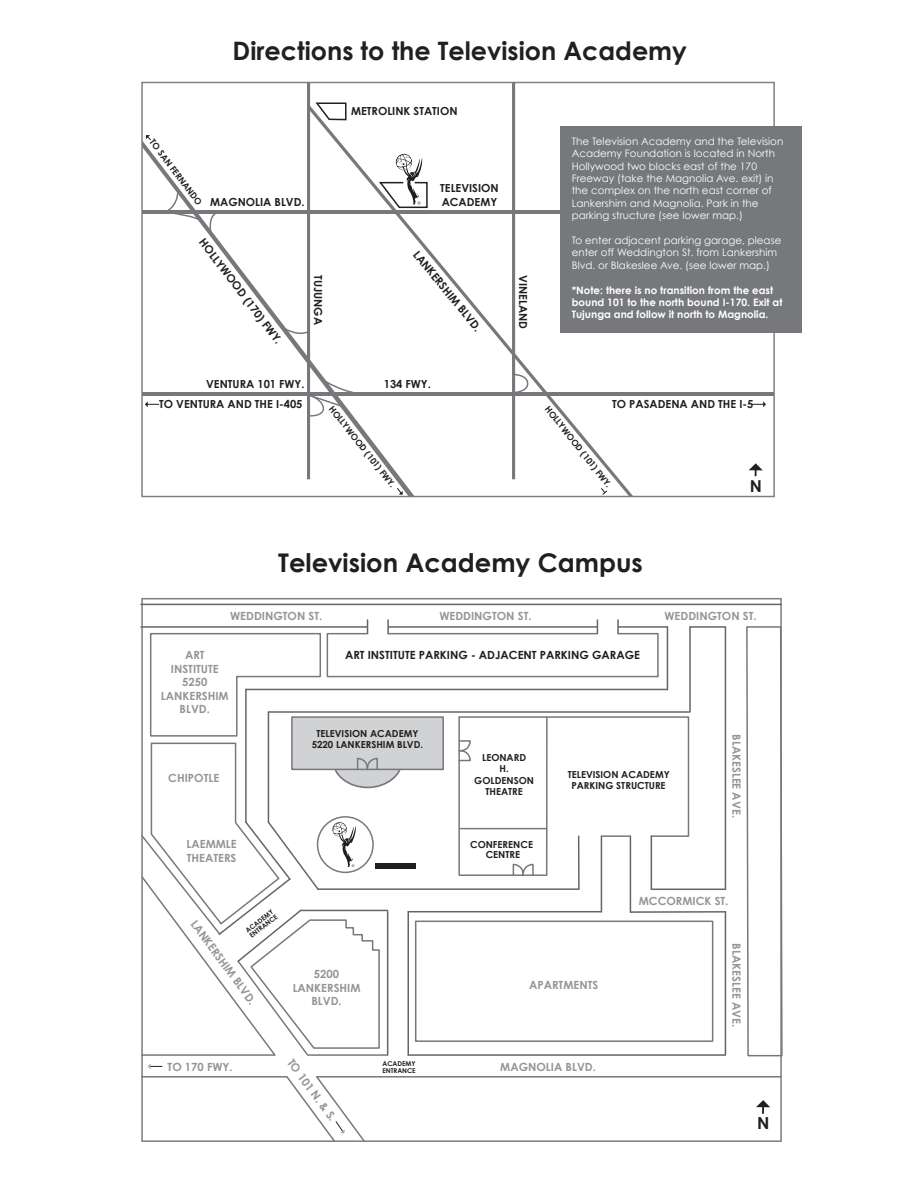
<style>
.page{position:relative;width:918px;height:1188px;background:#fff}
.page>*{position:absolute;margin:0;border:0;box-sizing:border-box;transform-origin:0 0}
.t1{font:700 25.8px "Century Gothic";color:#211e1e}
.t2{font:700 25.35px "Century Gothic";color:#231f20}
.t3{font:700 16.65px "Century Gothic";color:#211e1e}
.t4{font:700 16.35px "Century Gothic";color:#231f20}
.t5{font:700 11.25px/13.5px "Century Gothic";color:#939598;text-align:center}
.t6{font:700 11.25px "Century Gothic";color:#211e1e}
.t7{font:700 11.1px/13.4px "Century Gothic";color:#231f20}
.t8{font:10.35px/12.5px "Century Gothic";color:#fff}
.t9{font:700 10.35px/12.5px "Century Gothic";color:#fff}
.t10{font:700 9.75px/11.6px "Century Gothic";color:#211e1e;text-align:center}
.t11{font:700 8.7px "Century Gothic";color:#231f20}
.t12{font:700 6.6px/6.6px "Century Gothic";color:#211e1e}
</style>
<div class="page">
<div style="left:141px;top:82px;width:634px;height:415px;background:#fff;border:1px solid #81807d"></div>
<hr style="left:142px;top:393px;width:632px;height:3px;background:#76787b">
<hr style="left:512px;top:82px;width:3px;height:397px;background:#76787b">
<hr style="left:307px;top:82px;width:3px;height:397px;background:#76787b">
<svg style="left:142px;top:140px;width:167px;height:357px"></svg>
<svg style="left:309px;top:104px;width:324px;height:393px"></svg>
<svg style="left:162px;top:188px;width:57px;height:47px"></svg>
<svg style="left:281px;top:326px;width:30px;height:11px"></svg>
<svg style="left:306px;top:378px;width:62px;height:39px"></svg>
<svg style="left:512px;top:373px;width:17px;height:21px"></svg>
<svg style="left:314px;top:102px;width:33px;height:19px"></svg>
<svg style="left:396px;top:487px;width:7px;height:8px"></svg>
<svg style="left:600px;top:487px;width:7px;height:7px"></svg>
<svg style="left:145px;top:401px;width:14px;height:6px"></svg>
<svg style="left:749px;top:463px;width:14px;height:13px"></svg>
<svg style="left:752px;top:401px;width:14px;height:6px"></svg>
<svg style="left:146px;top:135px;width:6px;height:6px"></svg>
<svg style="left:141px;top:598px;width:641px;height:477px"></svg>
<hr style="left:408px;top:1054px;width:317px;height:2px;background:#636568">
<hr style="left:318px;top:888px;width:261px;height:2px;background:#636568">
<div style="left:415px;top:921px;width:298px;height:121px;border:1px solid #77787c"></div>
<div style="left:292px;top:717px;width:151px;height:52px;background:#d1d2d4"></div>
<div style="left:375px;top:863px;width:41px;height:6px;background:#211e1e"></div>
<div style="left:291px;top:716px;width:153px;height:54px;border:2px solid #77787c"></div>
<svg style="left:148px;top:1063px;width:14px;height:6px"></svg>
<svg style="left:141px;top:1075px;width:641px;height:67px"></svg>
<hr style="left:141px;top:604px;width:640px;height:1px;background:#636568">
<hr style="left:690px;top:626px;width:35px;height:2px;background:#636568">
<hr style="left:141px;top:626px;width:526px;height:2px;background:#636568">
<hr style="left:268px;top:711px;width:422px;height:2px;background:#636568">
<hr style="left:246px;top:689px;width:421px;height:1px;background:#636568">
<hr style="left:245px;top:689px;width:2px;height:133px;background:#636568">
<hr style="left:268px;top:712px;width:1px;height:110px;background:#636568">
<hr style="left:651px;top:889px;width:74px;height:1px;background:#636568">
<hr style="left:408px;top:911px;width:193px;height:1px;background:#636568">
<hr style="left:630px;top:911px;width:95px;height:2px;background:#636568">
<hr style="left:725px;top:627px;width:1px;height:262px;background:#636568">
<hr style="left:578px;top:836px;width:2px;height:53px;background:#636568">
<hr style="left:601px;top:836px;width:1px;height:76px;background:#636568">
<hr style="left:630px;top:836px;width:1px;height:76px;background:#636568">
<hr style="left:689px;top:627px;width:2px;height:84px;background:#636568">
<hr style="left:667px;top:627px;width:1px;height:63px;background:#636568">
<hr style="left:725px;top:912px;width:1px;height:143px;background:#636568">
<svg style="left:149px;top:632px;width:173px;height:105px"></svg>
<svg style="left:745px;top:625px;width:38px;height:432px"></svg>
<hr style="left:651px;top:836px;width:1px;height:53px;background:#636568">
<div style="left:327px;top:633px;width:332px;height:44px;border:2px solid #77787c"></div>
<hr style="left:407px;top:912px;width:2px;height:143px;background:#636568">
<div style="left:368px;top:620px;width:20px;height:25px;background:#fff"></div>
<svg style="left:367px;top:620px;width:1px;height:14px"></svg>
<svg style="left:387px;top:620px;width:2px;height:14px"></svg>
<div style="left:597px;top:620px;width:21px;height:25px;background:#fff"></div>
<svg style="left:597px;top:620px;width:1px;height:14px"></svg>
<svg style="left:617px;top:620px;width:2px;height:14px"></svg>
<svg style="left:458px;top:716px;width:232px;height:161px"></svg>
<hr style="left:601px;top:835px;width:29px;height:2px;background:#77787c">
<svg style="left:141px;top:743px;width:248px;height:314px"></svg>
<svg style="left:377px;top:154px;width:51px;height:55px"></svg>
<div style="left:560px;top:126px;width:242px;height:207px;background:#76787b"></div>
<h2 class="t2" style="left:233px;top:35px;width:456px">Directions to the Television Academy</h2>
<p class="t11" style="left:156px;top:137px;width:82px;rotate:53deg">TO SAN FERNANDO</p>
<p class="t7" style="left:210px;top:195px;width:96px">MAGNOLIA BLVD.</p>
<p class="t7" style="left:351px;top:104px;width:108px">METROLINK STATION</p>
<p class="t7" style="left:440px;top:181px;width:60px">TELEVISION<br>ACADEMY</p>
<p class="t7" style="left:208px;top:236px;width:130px;rotate:53deg">HOLLYWOOD (170) FWY.</p>
<p class="t7" style="left:421px;top:248px;width:102px;rotate:51deg">LANKERSHIM BLVD.</p>
<p class="t7" style="left:325px;top:275px;width:52px;rotate:90deg">TUJUNGA</p>
<p class="t7" style="left:530px;top:275px;width:56px;rotate:90deg">VINELAND</p>
<p class="t8" style="left:572px;top:135px;width:213px">The Television Academy and the Television Academy Foundation is located in North Hollywood two blocks east of the 170<br>Freeway (take the Magnolia Ave. exit) in the complex on the north east corner of Lankershim and Magnolia. Park in the parking structure (see lower map.)</p>
<p class="t8" style="left:572px;top:234px;width:211px">To enter adjacent parking garage, please enter off Weddington St. from Lankershim<br>Blvd. or Blakeslee Ave. (see lower map.)</p>
<p class="t9" style="left:572px;top:283px;width:212px">*Note: there is no transition from the east bound 101 to the north bound I-170. Exit at<br>Tujunga and follow it north to Magnolia.</p>
<p class="t7" style="left:206px;top:377px;width:100px">VENTURA 101 FWY.</p>
<p class="t7" style="left:384px;top:377px;width:49px">134 FWY.</p>
<p class="t7" style="left:159px;top:397px;width:145px">TO VENTURA AND THE I-405</p>
<p class="t7" style="left:612px;top:397px;width:143px">TO PASADENA AND THE I-5</p>
<p class="t11" style="left:336px;top:403px;width:103px;rotate:52deg">HOLLYWOOD (101) FWY.</p>
<p class="t11" style="left:552px;top:403px;width:103px;rotate:52deg">HOLLYWOOD (101) FWY.</p>
<h3 class="t4" style="left:750px;top:476px;width:14px">N</h3>
<h1 class="t1" style="left:278px;top:547px;width:366px">Television Academy Campus</h1>
<p class="t5" style="left:230px;top:609px;width:94px">WEDDINGTON ST.</p>
<p class="t5" style="left:439px;top:609px;width:94px">WEDDINGTON ST.</p>
<p class="t5" style="left:664px;top:609px;width:94px">WEDDINGTON ST.</p>
<p class="t5" style="left:185px;top:648px;width:21px">ART</p>
<p class="t6" style="left:345px;top:648px;width:296px">ART INSTITUTE PARKING - ADJACENT PARKING GARAGE</p>
<p class="t5" style="left:161px;top:662px;width:69px">INSTITUTE<br>5250<br>LANKERSHIM<br>BLVD.</p>
<p class="t5" style="left:168px;top:771px;width:52px">CHIPOTLE</p>
<p class="t5" style="left:187px;top:837px;width:52px;text-align:left">LAEMMLE<br>THEATERS</p>
<p class="t10" style="left:312px;top:728px;width:113px;line-height:10.5px">TELEVISION ACADEMY<br>5220 LANKERSHIM BLVD.</p>
<p class="t10" style="left:474px;top:751px;width:61px">LEONARD<br>H.<br>GOLDENSON<br>THEATRE</p>
<p class="t10" style="left:470px;top:839px;width:64px;line-height:10.4px">CONFERENCE<br>CENTRE</p>
<p class="t10" style="left:568px;top:768px;width:104px">TELEVISION ACADEMY<br>PARKING STRUCTURE</p>
<p class="t5" style="left:743px;top:734px;width:85px;rotate:90deg">BLAKESLEE AVE.</p>
<p class="t12" style="left:244px;top:928px;width:35px;rotate:-38deg">ACADEMY<br>ENTRANCE</p>
<p class="t5" style="left:199px;top:918px;width:103px;rotate:53deg">LANKERSHIM BLVD.</p>
<p class="t5" style="left:293px;top:967px;width:69px">5200<br>LANKERSHIM<br>BLVD.</p>
<p class="t5" style="left:529px;top:978px;width:71px">APARTMENTS</p>
<p class="t5" style="left:295px;top:1056px;width:75px;rotate:53deg">TO 101 N. &amp; S.</p>
<p class="t12" style="left:382px;top:1060px;width:35px">ACADEMY<br>ENTRANCE</p>
<p class="t5" style="left:168px;top:1060px;width:67px">TO 170 FWY.</p>
<p class="t5" style="left:500px;top:1060px;width:97px">MAGNOLIA BLVD.</p>
<p class="t5" style="left:639px;top:894px;width:91px">MCCORMICK ST.</p>
<p class="t5" style="left:743px;top:943px;width:85px;rotate:90deg">BLAKESLEE AVE.</p>
<h3 class="t3" style="left:757px;top:1113px;width:14px">N</h3>
</div>
